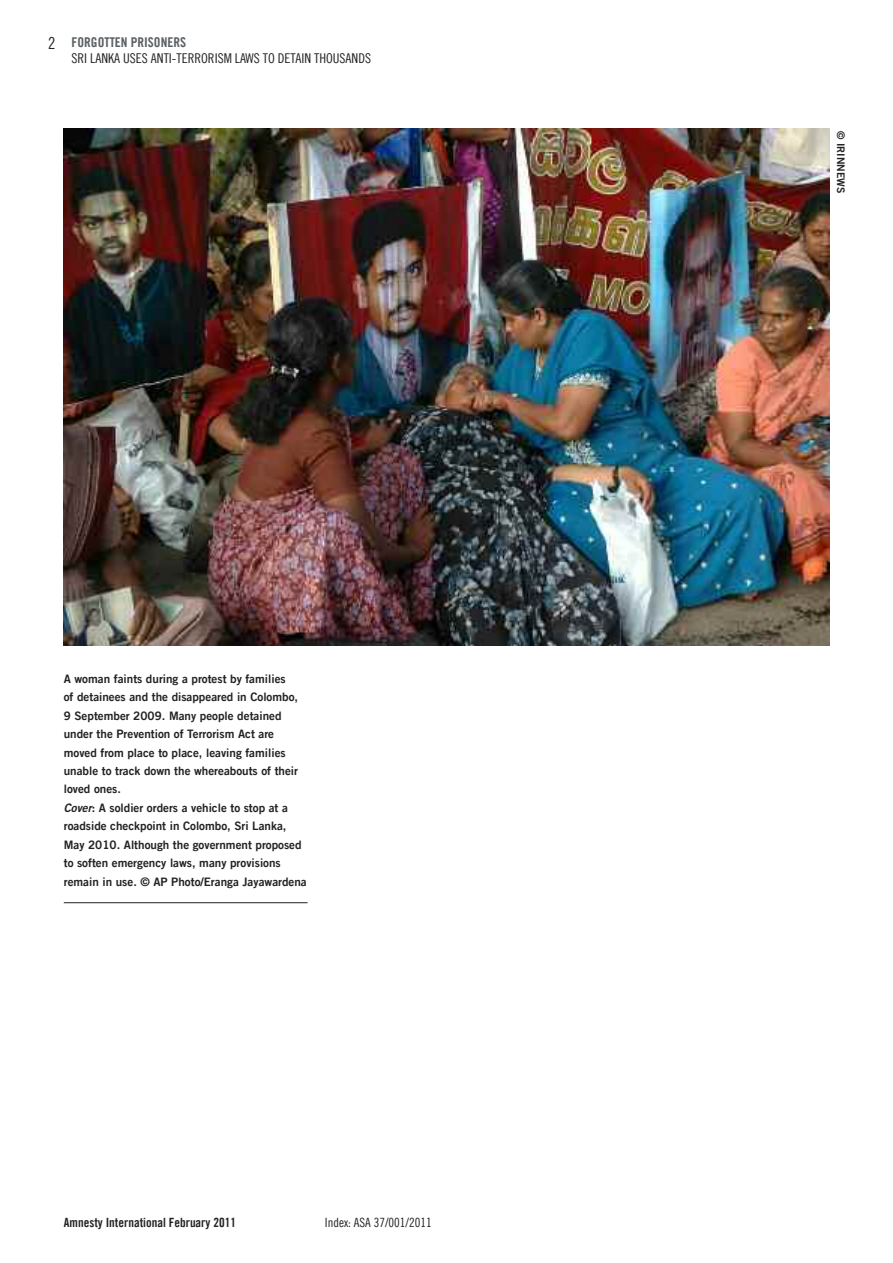
<style>
.page{position:relative;width:893px;height:1263px;background:#fff}
.page>*{position:absolute;margin:0;border:0;box-sizing:border-box;transform-origin:0 0}
.t1{font:16.5px "Amnesty Trade Gothic Cn 18";color:#222221}
.t2{font:13.5px "Amnesty Trade Gothic Cn 18";color:#222221}
.t3{font:13.5px "Amnesty Trade Gothic Bd Cn 20";color:#5a5f62}
.t4{font:12.75px "Amnesty Trade Gothic Bd Cn 20";color:#222221}
.t5{font:12.75px "Amnesty Trade Gothic Cn 18";color:#222221}
.t6{font:11.7px/18.5px "Amnesty Trade Gothic Bd 2";color:#222221}
.t7{font:10.5px "Amnesty Trade Gothic Bd 2";color:#222221}
.s1{font-family:"Amnesty Trade Gothic Bd 2 Obl"}
</style>
<div class="page">
<img style="left:64px;top:129px;width:765px;height:517px">
<hr style="left:64px;top:902px;width:244px;height:1px;background:#222221">
<h1 class="t1" style="left:48px;top:33px;width:9px">2</h1>
<p class="t3" style="left:71px;top:33px;width:116px">FORGOTTEN PRISONERS</p>
<p class="t2" style="left:71px;top:50px;width:301px">SRI LANKA USES ANTI-TERRORISM LAWS TO DETAIN THOUSANDS</p>
<p class="t6" style="left:64px;top:669px;width:244px">A woman faints during a protest by families<br>of detainees and the disappeared in Colombo, 9 September 2009. Many people detained under the Prevention of Terrorism Act are moved from place to place, leaving families unable to track down the whereabouts of their loved ones.<br><span class="s1">Cover</span>: A soldier orders a vehicle to stop at a roadside checkpoint in Colombo, Sri Lanka, May 2010. Although the government proposed to soften emergency laws, many provisions remain in use. © AP Photo/Eranga Jayawardena</p>
<p class="t4" style="left:64px;top:1214px;width:174px">Amnesty International February 2011</p>
<p class="t5" style="left:325px;top:1214px;width:108px">Index: ASA 37/001/2011</p>
<p class="t7" style="left:847px;top:131px;width:64px;rotate:90deg">© IRINNEWS</p>
</div>
